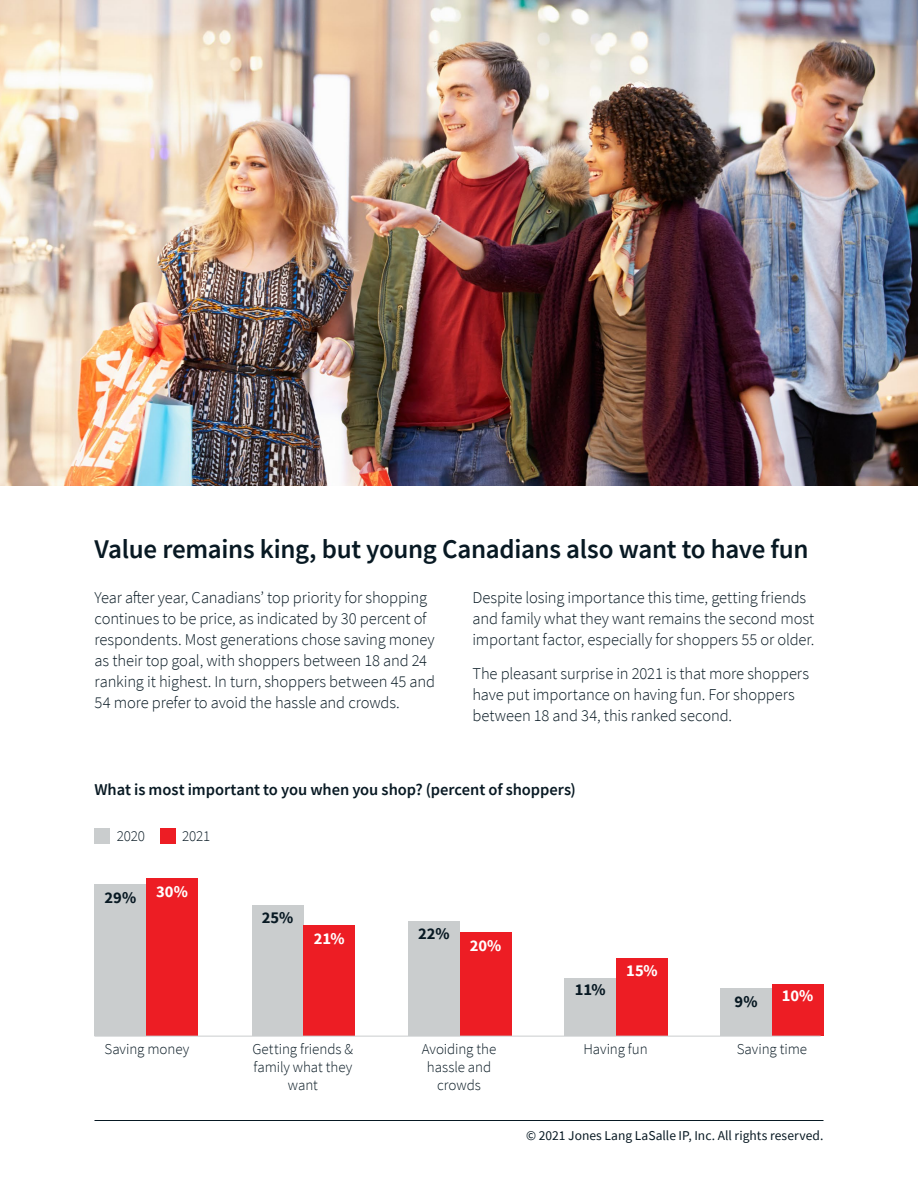
<style>
.page{position:relative;width:918px;height:1188px;background:#fff}
.page>*{position:absolute;margin:0;border:0;box-sizing:border-box;transform-origin:0 0}
.t1{font:600 27px "Source Sans Pro";letter-spacing:-.015em;color:#081923}
.t2{font:300 16.5px/21px "Source Sans Pro";letter-spacing:-.01em;color:#081923}
.t3{font:600 16.5px "Source Sans Pro";letter-spacing:-.005em;color:#081923}
.t4{font:700 16.5px "Source Sans Pro";letter-spacing:-.005em;color:#fff}
.t5{font:700 16.5px "Source Sans Pro";letter-spacing:.005em;color:#081923}
.t6{font:300 15px/18px "Source Sans Pro";letter-spacing:-.005em;color:#081923;text-align:center}
.t7{font:13.5px "Source Sans Pro";letter-spacing:.005em;color:#081923}
</style>
<div class="page">
<hr style="left:94px;top:1120px;width:730px;height:1px;background:#081923">
<div style="left:94px;top:828px;width:16px;height:16px;background:#cacdce"></div>
<div style="left:160px;top:828px;width:16px;height:16px;background:#ed1d24"></div>
<div style="left:720px;top:989px;width:52px;height:47px;background:#cacdce"></div>
<div style="left:772px;top:984px;width:52px;height:52px;background:#ed1d24"></div>
<div style="left:564px;top:978px;width:52px;height:58px;background:#cacdce"></div>
<div style="left:616px;top:958px;width:52px;height:78px;background:#ed1d24"></div>
<div style="left:408px;top:921px;width:52px;height:115px;background:#cacdce"></div>
<div style="left:460px;top:932px;width:51px;height:104px;background:#ed1d24"></div>
<div style="left:252px;top:905px;width:51px;height:131px;background:#cacdce"></div>
<div style="left:303px;top:925px;width:52px;height:111px;background:#ed1d24"></div>
<div style="left:94px;top:884px;width:52px;height:152px;background:#cacdce"></div>
<div style="left:146px;top:878px;width:52px;height:158px;background:#ed1d24"></div>
<hr style="left:94px;top:1036px;width:727px;height:1px;background:#cacdce">
<img style="left:0;top:0;width:918px;height:486px">
<h1 class="t1" style="left:94px;top:531px;width:716px">Value remains king, but young Canadians also want to have fun</h1>
<p class="t2" style="left:94px;top:587px;width:342px">Year after year, Canadians’ top priority for shopping continues to be price, as indicated by 30 percent of respondents. Most generations chose saving money as their top goal, with shoppers between 18 and 24 ranking it highest. In turn, shoppers between 45 and 54 more prefer to avoid the hassle and crowds.</p>
<p class="t2" style="left:472px;top:587px;width:343px">Despite losing importance this time, getting friends and family what they want remains the second most important factor, especially for shoppers 55 or older.</p>
<p class="t2" style="left:472px;top:663px;width:338px">The pleasant surprise in 2021 is that more shoppers have put importance on having fun. For shoppers between 18 and 34, this ranked second.</p>
<p class="t3" style="left:94px;top:778px;width:483px">What is most important to you when you shop? (percent of shoppers)</p>
<p class="t6" style="left:117px;top:827px;width:30px">2020</p>
<p class="t6" style="left:182px;top:827px;width:30px">2021</p>
<p class="t5" style="left:104px;top:886px;width:33px">29%</p>
<p class="t4" style="left:156px;top:880px;width:33px">30%</p>
<p class="t5" style="left:262px;top:907px;width:33px">25%</p>
<p class="t4" style="left:314px;top:927px;width:32px">21%</p>
<p class="t5" style="left:418px;top:922px;width:33px">22%</p>
<p class="t4" style="left:470px;top:934px;width:33px">20%</p>
<p class="t5" style="left:575px;top:978px;width:32px">11%</p>
<p class="t4" style="left:626px;top:959px;width:33px">15%</p>
<p class="t5" style="left:735px;top:990px;width:25px">9%</p>
<p class="t4" style="left:782px;top:984px;width:33px">10%</p>
<p class="t6" style="left:104px;top:1040px;width:86px">Saving money</p>
<p class="t6" style="left:253px;top:1040px;width:102px">Getting friends &amp; family what they want</p>
<p class="t6" style="left:422px;top:1040px;width:76px">Avoiding the hassle and crowds</p>
<p class="t6" style="left:583px;top:1040px;width:66px">Having fun</p>
<p class="t6" style="left:737px;top:1040px;width:72px">Saving time</p>
<p class="t7" style="left:526px;top:1127px;width:299px">© 2021 Jones Lang LaSalle IP, Inc. All rights reserved.</p>
</div>
